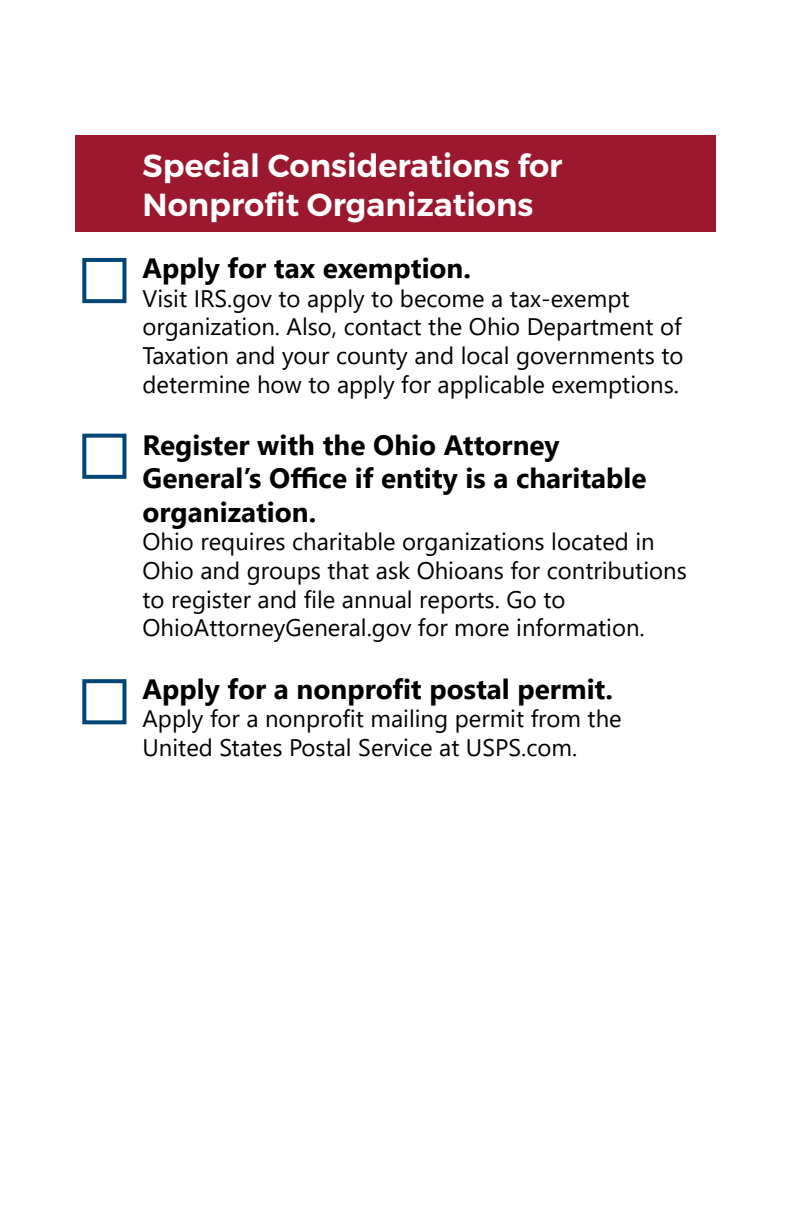
<style>
.page{position:relative;width:792px;height:1224px;background:#fff}
.page>*{position:absolute;margin:0;border:0;box-sizing:border-box;transform-origin:0 0}
.t1{font:600 31.8px/38.2px "Montserrat";color:#fff}
.t2{font:700 27.8px/33.4px "Segoe UI";color:#000}
.t3{font:24px/28.6px "Segoe UI";color:#000}
</style>
<div class="page">
<div style="left:76px;top:135px;width:640px;height:97px;background:#9c182f"></div>
<div style="left:82px;top:258px;width:44px;height:45px;border:4px solid #004576"></div>
<div style="left:82px;top:434px;width:44px;height:45px;border:4px solid #004576"></div>
<div style="left:82px;top:679px;width:44px;height:45px;border:4px solid #004576"></div>
<p class="t1" style="left:143px;top:147px;width:422px">Special Considerations for<br>Nonprofit Organizations</p>
<p class="t2" style="left:143px;top:249px;width:330px">Apply for tax exemption.</p>
<p class="t3" style="left:143px;top:282px;width:542px">Visit IRS.gov to apply to become a tax-exempt organization. Also, contact the Ohio Department of Taxation and your county and local governments to determine how to apply for applicable exemptions.</p>
<p class="t2" style="left:143px;top:426px;width:505px">Register with the Ohio Attorney<br>General’s Office if entity is a charitable organization.</p>
<p class="t3" style="left:143px;top:525px;width:546px">Ohio requires charitable organizations located in Ohio and groups that ask Ohioans for contributions to register and file annual reports. Go to OhioAttorneyGeneral.gov for more information.</p>
<p class="t2" style="left:143px;top:670px;width:472px">Apply for a nonprofit postal permit.</p>
<p class="t3" style="left:143px;top:702px;width:481px">Apply for a nonprofit mailing permit from the<br>United States Postal Service at USPS.com.</p>
</div>
